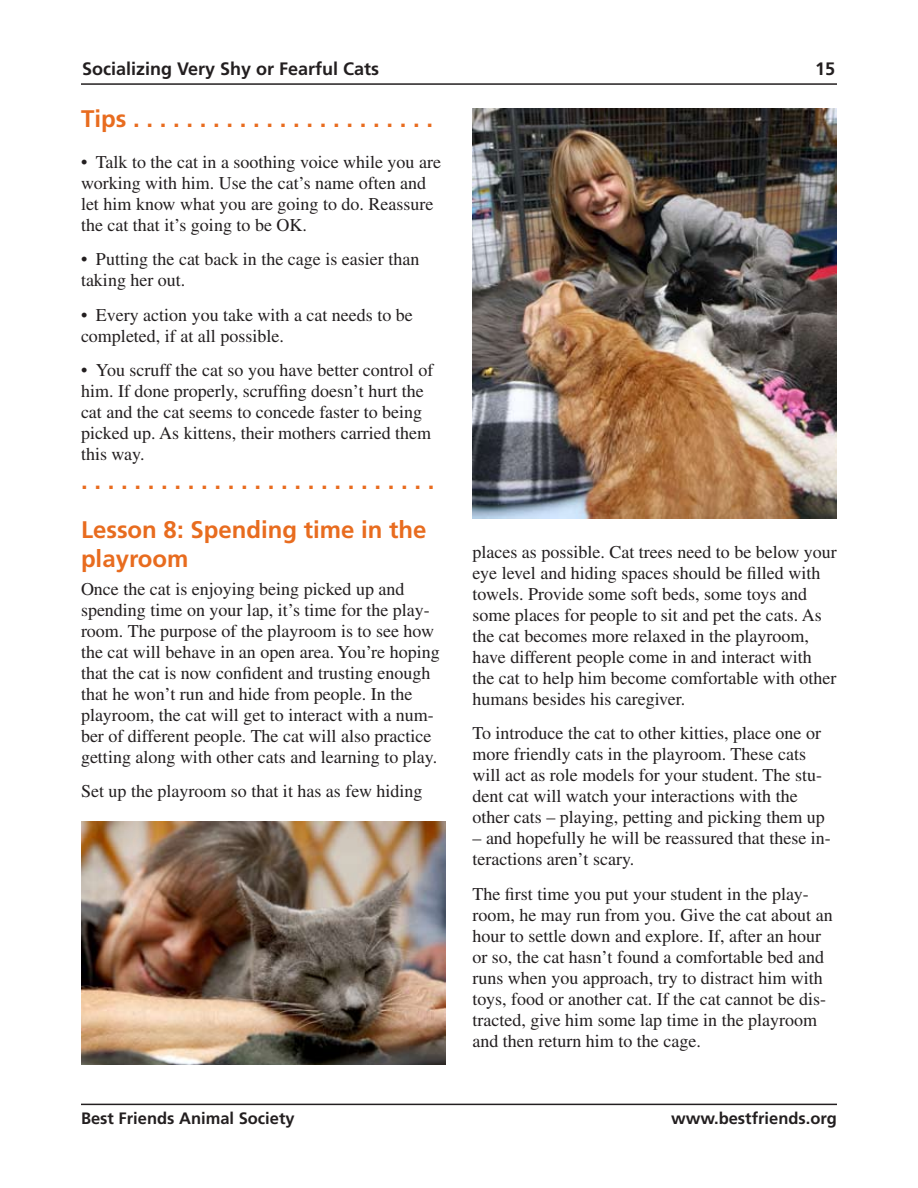
<style>
.page{position:relative;width:918px;height:1188px;background:#fff}
.page>*{position:absolute;margin:0;border:0;box-sizing:border-box;transform-origin:0 0}
.t1{font:700 24px/49.1px "Frutiger";color:#e86c1f}
.t2{font:18px/21px "Times";color:#231f20}
.t3{font:700 18px "Frutiger";color:#231f20}
.t4{font:700 16.5px "Frutiger";color:#231f20}
</style>
<div class="page">
<hr style="left:81px;top:1104px;width:756px;height:1px;background:#231f20">
<hr style="left:81px;top:83px;width:756px;height:2px;background:#231f20">
<img style="left:81px;top:822px;width:365px;height:243px">
<img style="left:472px;top:108px;width:365px;height:411px">
<p class="t3" style="left:82px;top:58px;width:299px">Socializing Very Shy or Fearful Cats</p>
<p class="t3" style="left:815px;top:58px;width:19px">15</p>
<h1 class="t1" style="left:81px;top:94px;width:354px">Tips . . . . . . . . . . . . . . . . . . . . . . .</h1>
<p class="t2" style="left:81px;top:151px;width:362px">• Talk to the cat in a soothing voice while you are working with him. Use the cat’s name often and let him know what you are going to do. Reassure the cat that it’s going to be OK.</p>
<p class="t2" style="left:81px;top:249px;width:340px">• Putting the cat back in the cage is easier than taking her out.</p>
<p class="t2" style="left:81px;top:304px;width:333px">• Every action you take with a cat needs to be completed, if at all possible.</p>
<p class="t2" style="left:81px;top:360px;width:354px">• You scruff the cat so you have better control of him. If done properly, scruffing doesn’t hurt the cat and the cat seems to concede faster to being picked up. As kittens, their mothers carried them this way.</p>
<h1 class="t1" style="left:81px;top:456px;width:355px">. . . . . . . . . . . . . . . . . . . . . . . . . . .<br>Lesson 8: Spending time in the</h1>
<h1 class="t1" style="left:81px;top:534px;width:109px">playroom</h1>
<p class="t2" style="left:81px;top:578px;width:360px">Once the cat is enjoying being picked up and spending time on your lap, it’s time for the play&shy;room. The purpose of the playroom is to see how the cat will behave in an open area. You’re hoping that the cat is now confident and trusting enough that he won’t run and hide from people. In the playroom, the cat will get to interact with a num&shy;ber of different people. The cat will also practice getting along with other cats and learning to play.</p>
<p class="t2" style="left:81px;top:781px;width:343px">Set up the playroom so that it has as few hiding</p>
<p class="t2" style="left:472px;top:541px;width:366px">places as possible. Cat trees need to be below your eye level and hiding spaces should be filled with towels. Provide some soft beds, some toys and some places for people to sit and pet the cats. As the cat becomes more relaxed in the playroom, have different people come in and interact with the cat to help him become comfortable with other humans besides his caregiver.</p>
<p class="t2" style="left:472px;top:723px;width:354px">To introduce the cat to other kitties, place one or more friendly cats in the playroom. These cats will act as role models for your student. The stu&shy;dent cat will watch your interactions with the other cats – playing, petting and picking them up</p>
<p class="t2" style="left:472px;top:828px;width:360px">– and hopefully he will be reassured that these in&shy;teractions aren’t scary.</p>
<p class="t2" style="left:472px;top:883px;width:362px">The first time you put your student in the play&shy;room, he may run from you. Give the cat about an hour to settle down and explore. If, after an hour or so, the cat hasn’t found a comfortable bed and runs when you approach, try to distract him with toys, food or another cat. If the cat cannot be dis&shy;tracted, give him some lap time in the playroom and then return him to the cage.</p>
<p class="t4" style="left:81px;top:1109px;width:215px">Best Friends Animal Society</p>
<p class="t4" style="left:671px;top:1109px;width:167px">www.bestfriends.org</p>
</div>
